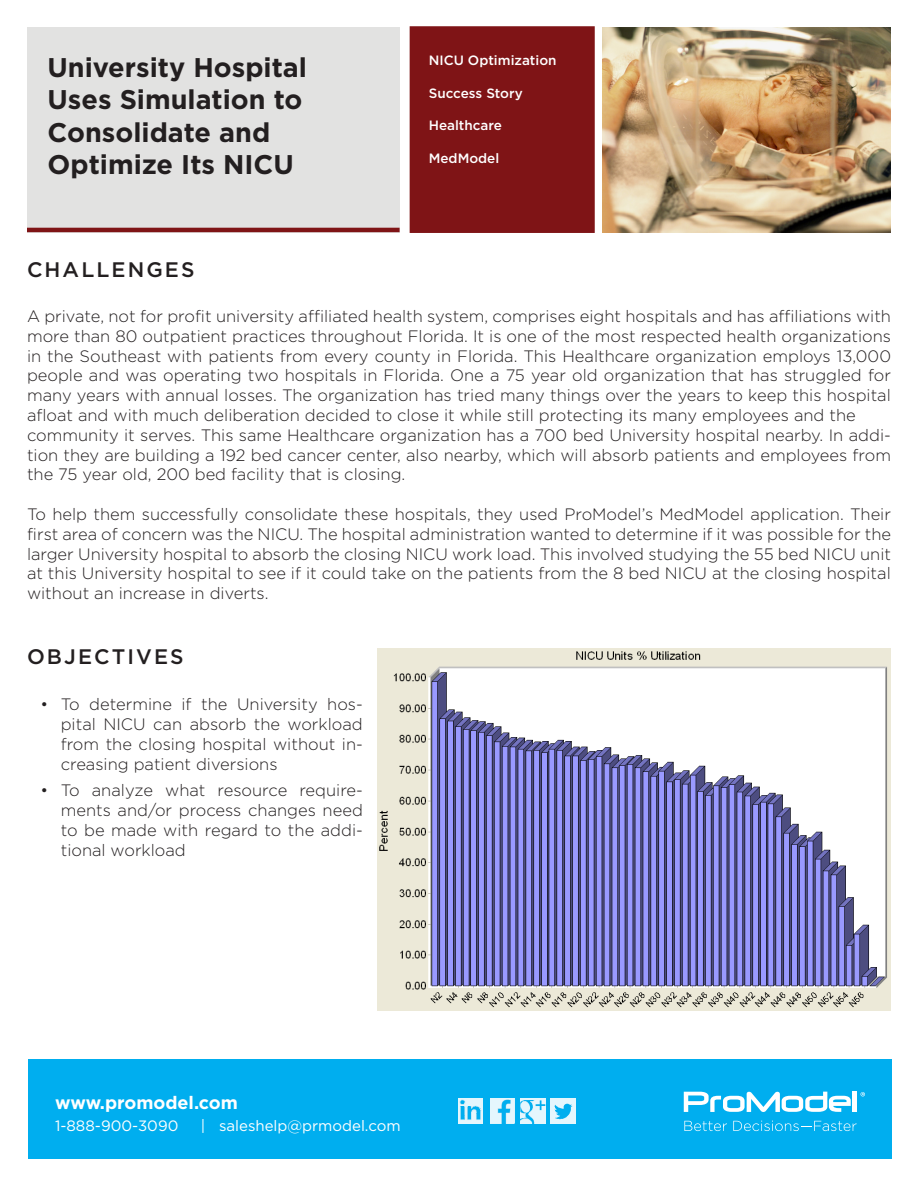
<style>
.page{position:relative;width:918px;height:1188px;background:#fff}
.page>*{position:absolute;margin:0;border:0;box-sizing:border-box;transform-origin:0 0}
.t1{font:700 27px/32.4px "Gotham";color:#231f20}
.t2{font:500 21px "Gotham";letter-spacing:.1em;color:#231f20}
.t3{font:700 18px "Gotham";color:#fff}
.t4{font:300 16.5px/19.8px "Gotham";color:#231f20;text-align:justify}
.t5{font:15px "Gotham";color:#fff}
.t6{font:500 13.5px "Gotham";color:#fff}
</style>
<div class="page">
<div style="left:27px;top:27px;width:373px;height:205px;background:#e2e2e1"></div>
<div style="left:410px;top:26px;width:185px;height:207px;background:#7f1416;border:2px solid #7f1416"></div>
<img style="left:603px;top:27px;width:288px;height:205px">
<hr style="left:27px;top:228px;width:373px;height:4px;background:#7f1416">
<div style="left:28px;top:1059px;width:864px;height:100px;background:#00aeef"></div>
<svg style="left:683px;top:1092px;width:168px;height:20px"></svg>
<hr style="left:853px;top:1092px;width:4px;height:20px;background:#fff">
<svg style="left:684px;top:1121px;width:173px;height:11px"></svg>
<svg style="left:860px;top:1092px;width:5px;height:5px"></svg>
<img style="left:458px;top:1099px;width:25px;height:25px">
<img style="left:490px;top:1099px;width:25px;height:25px">
<img style="left:521px;top:1099px;width:24px;height:25px">
<img style="left:551px;top:1099px;width:25px;height:25px">
<img style="left:377px;top:649px;width:514px;height:362px">
<p class="t1" style="left:48px;top:50px;width:261px">University Hospital<br>Uses Simulation to<br>Consolidate and<br>Optimize Its NICU</p>
<p class="t6" style="left:429px;top:53px;width:129px">NICU Optimization</p>
<p class="t6" style="left:429px;top:85px;width:95px">Success Story</p>
<p class="t6" style="left:429px;top:118px;width:75px">Healthcare</p>
<p class="t6" style="left:429px;top:150px;width:72px">MedModel</p>
<p class="t2" style="left:27px;top:258px;width:169px">CHALLENGES</p>
<p class="t4" style="left:27px;top:306px;width:866px">A private, not for profit university affiliated health system, comprises eight hospitals and has affiliations with more than 80 outpatient practices throughout Florida. It is one of the most respected health organizations in the Southeast with patients from every county in Florida. This Healthcare organization employs 13,000 people and was operating two hospitals in Florida. One a 75 year old organization that has struggled for many years with annual losses. The organization has tried many things over the years to keep this hospital afloat and with much deliberation decided to close it while still protecting its many employees and the</p>
<p class="t4" style="left:27px;top:425px;width:866px">community it serves. This same Healthcare organization has a 700 bed University hospital nearby. In addi&shy;tion they are building a 192 bed cancer center, also nearby, which will absorb patients and employees from the 75 year old, 200 bed facility that is closing.</p>
<p class="t4" style="left:27px;top:504px;width:866px">To help them successfully consolidate these hospitals, they used ProModel’s MedModel application. Their first area of concern was the NICU. The hospital administration wanted to determine if it was possible for the larger University hospital to absorb the closing NICU work load. This involved studying the 55 bed NICU unit at this University hospital to see if it could take on the patients from the 8 bed NICU at the closing hospital without an increase in diverts.</p>
<p class="t2" style="left:27px;top:645px;width:158px">OBJECTIVES</p>
<p class="t4" style="left:61px;top:694px;width:304px;text-indent:-20px">• To determine if the University hos&shy;pital NICU can absorb the workload from the closing hospital without in&shy;creasing patient diversions</p>
<p class="t4" style="left:61px;top:780px;width:304px;text-indent:-20px">• To analyze what resource require&shy;ments and/or process changes need to be made with regard to the addi&shy;tional workload</p>
<p class="t3" style="left:55px;top:1092px;width:184px">www.promodel.com</p>
<p class="t5" style="left:55px;top:1117px;width:125px">1-888-900-3090</p>
<p class="t5" style="left:201px;top:1117px;width:201px">| saleshelp@prmodel.com</p>
<p class="t5" style="left:75px;top:1116px;width:110px">00 000-0000</p>
<p class="t5" style="left:233px;top:1116px;width:164px">email@promodel.com</p>
</div>
